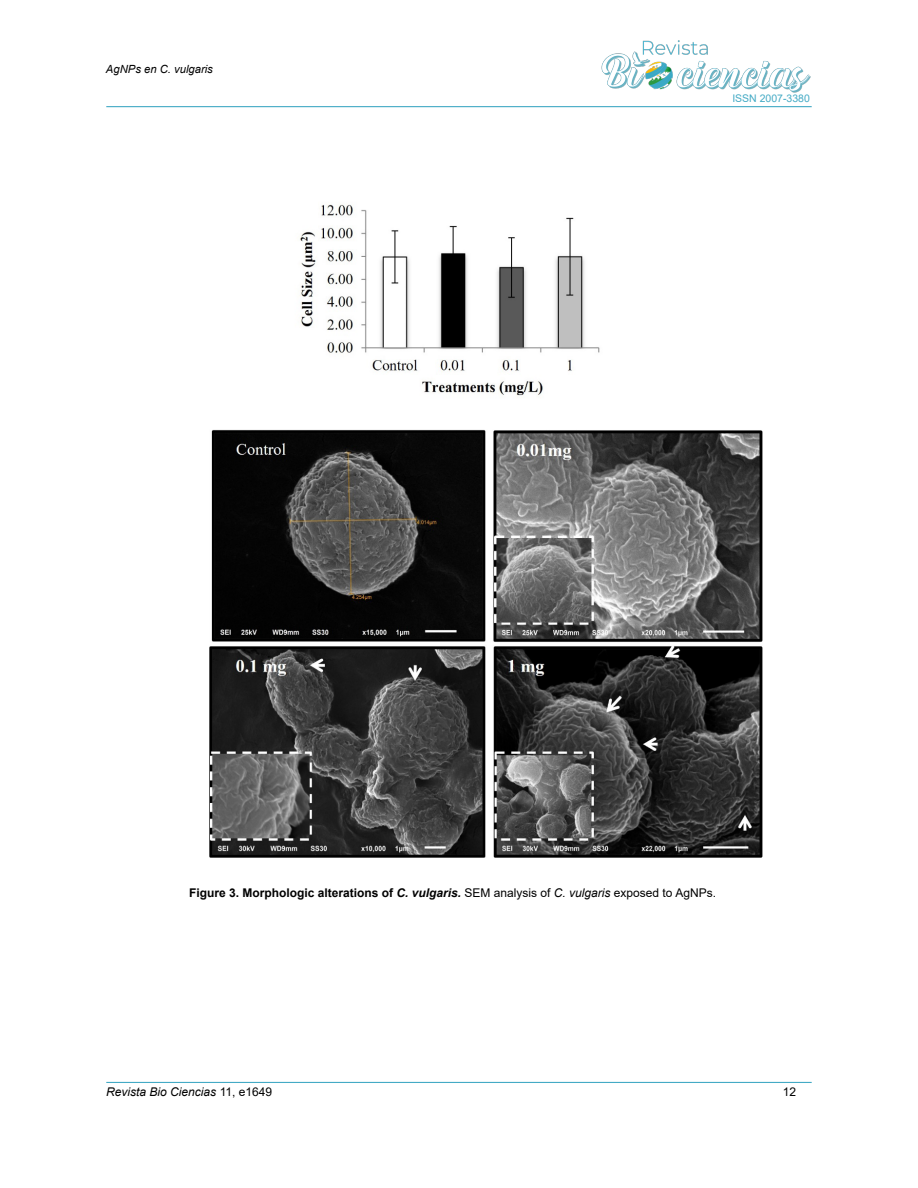
<style>
.page{position:relative;width:918px;height:1188px;background:#fff}
.page>*{position:absolute;margin:0;border:0;box-sizing:border-box;transform-origin:0 0}
.t1{font:700 12px "Arial";color:#000}
.t2{font:italic 12px "Arial";color:#000}
.t3{font:12px "Arial";color:#000}
.t4{font:italic 11.25px "Arial";color:#000}
.t5{font:10.5px "Arial";color:#44aac5}
.s1{font-style:italic}
.s2{font-weight:400}
.s3{font-weight:400;font-style:italic}
.s4{font-style:normal}
</style>
<div class="page">
<hr style="left:106px;top:106px;width:706px;height:1px;background:#44aac5">
<hr style="left:106px;top:1082px;width:706px;height:1px;background:#44aac5">
<img style="left:601px;top:40px;width:211px;height:68px">
<img style="left:210px;top:204px;width:552px;height:654px">
<p class="t4" style="left:106px;top:62px;width:108px">AgNPs en C. vulgaris</p>
<p class="t5" style="left:732px;top:91px;width:79px">ISSN 2007-3380</p>
<p class="t1" style="left:189px;top:884px;width:528px">Figure 3. Morphologic alterations of <span class="s1">C. vulgaris.</span> <span class="s2">SEM analysis of</span> <span class="s3">C. vulgaris</span> <span class="s2">exposed to AgNPs.</span></p>
<p class="t2" style="left:106px;top:1084px;width:167px">Revista Bio Ciencias <span class="s4">11, e1649</span></p>
<p class="t3" style="left:783px;top:1083px;width:15px">12</p>
</div>
